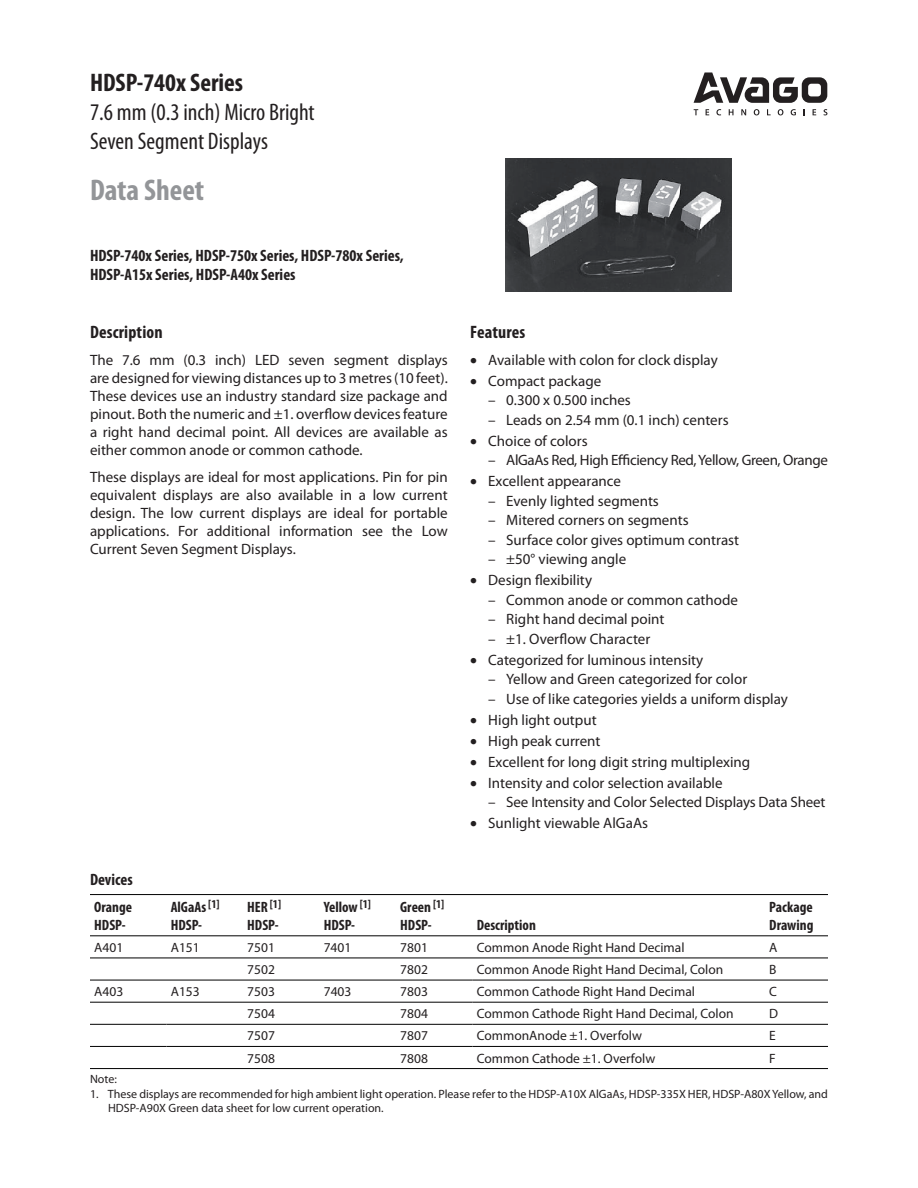
<style>
.page{position:relative;width:918px;height:1188px;background:#fff}
.page>*{position:absolute;margin:0;border:0;box-sizing:border-box;transform-origin:0 0}
.t1{font:700 condensed 30px "Myriad Pro";color:#939598}
.t2{font:700 condensed 25.5px "Myriad Pro";color:#231f20}
.t3{font:condensed 24px/28.8px "Myriad Pro";color:#231f20}
.t4{font:700 condensed 18px "Myriad Pro";letter-spacing:.01em;color:#231f20}
.t5{font:700 condensed 16.5px/19.8px "Myriad Pro";color:#231f20}
.t6{font:15px/18px "Myriad Pro";color:#231f20}
.t7{font:700 condensed 15px/18px "Myriad Pro";color:#231f20}
.t8{font:15px/21px "Myriad Pro";letter-spacing:-.025em;color:#231f20}
.t9{font:13.5px "Myriad Pro";color:#231f20}
.t10{font:12px/14.4px "Myriad Pro";color:#231f20}
</style>
<div class="page">
<img style="left:505px;top:158px;width:227px;height:134px">
<svg style="left:694px;top:109px;width:4px;height:6px"></svg>
<svg style="left:706px;top:109px;width:3px;height:6px"></svg>
<svg style="left:716px;top:109px;width:5px;height:6px"></svg>
<svg style="left:729px;top:109px;width:5px;height:6px"></svg>
<svg style="left:741px;top:109px;width:5px;height:6px"></svg>
<svg style="left:754px;top:109px;width:5px;height:6px"></svg>
<svg style="left:767px;top:109px;width:4px;height:6px"></svg>
<svg style="left:778px;top:109px;width:5px;height:6px"></svg>
<svg style="left:791px;top:109px;width:5px;height:6px"></svg>
<svg style="left:813px;top:109px;width:3px;height:6px"></svg>
<svg style="left:824px;top:109px;width:3px;height:6px"></svg>
<svg style="left:694px;top:72px;width:133px;height:31px"></svg>
<hr style="left:90px;top:894px;width:738px;height:1px;background:#000">
<hr style="left:90px;top:936px;width:738px;height:1px;background:#000">
<hr style="left:90px;top:958px;width:738px;height:1px;background:#000">
<hr style="left:90px;top:980px;width:383px;height:1px;background:#000">
<hr style="left:243px;top:1002px;width:229px;height:1px;background:#000">
<hr style="left:166px;top:1024px;width:306px;height:1px;background:#000">
<hr style="left:166px;top:1046px;width:306px;height:1px;background:#000">
<hr style="left:472px;top:980px;width:293px;height:1px;background:#000">
<hr style="left:472px;top:1002px;width:293px;height:1px;background:#000">
<hr style="left:472px;top:1024px;width:293px;height:1px;background:#000">
<hr style="left:472px;top:1046px;width:293px;height:1px;background:#000">
<hr style="left:765px;top:980px;width:63px;height:1px;background:#000">
<hr style="left:90px;top:1002px;width:153px;height:1px;background:#000">
<hr style="left:765px;top:1002px;width:63px;height:1px;background:#000">
<hr style="left:90px;top:1024px;width:76px;height:1px;background:#000">
<hr style="left:765px;top:1024px;width:63px;height:1px;background:#000">
<hr style="left:90px;top:1046px;width:76px;height:1px;background:#000">
<hr style="left:765px;top:1046px;width:63px;height:1px;background:#000">
<hr style="left:90px;top:1068px;width:738px;height:1px;background:#000">
<h2 class="t2" style="left:90px;top:73px;width:155px">HDSP-740x Series</h2>
<h3 class="t3" style="left:90px;top:99px;width:226px">7.6 mm (0.3 inch) Micro Bright<br>Seven Segment Displays</h3>
<h1 class="t1" style="left:90px;top:179px;width:116px">Data Sheet</h1>
<p class="t5" style="left:90px;top:246px;width:315px">HDSP-740x Series, HDSP-750x Series, HDSP-780x Series,<br>HDSP-A15x Series, HDSP-A40x Series</p>
<p class="t4" style="left:90px;top:325px;width:74px">Description</p>
<p class="t6" style="left:90px;top:351px;width:359px;text-align:justify">The 7.6 mm (0.3 inch) LED seven segment displays are designed for viewing distances up to 3 metres (10 feet).<br>These devices use an industry standard size package and pinout. Both the numeric and ±1. overflow devices feature a right hand decimal point. All devices are available as either common anode or common cathode.</p>
<p class="t6" style="left:90px;top:468px;width:359px;text-align:justify">These displays are ideal for most applications. Pin for pin equiv alent displays are also available in a low current design. The low current displays are ideal for portable applica tions. For additional information see the Low Current Seven Segment Displays.</p>
<p class="t5" style="left:90px;top:871px;width:44px">Devices</p>
<p class="t7" style="left:94px;top:899px;width:39px">Orange<br>HDSP-</p>
<p class="t7" style="left:171px;top:899px;width:50px">AlGaAs <sup>[1]<br></sup>HDSP-</p>
<p class="t7" style="left:247px;top:899px;width:35px">HER <sup>[1]<br></sup>HDSP-</p>
<p class="t7" style="left:324px;top:899px;width:49px">Yellow <sup>[1]<br></sup>HDSP-</p>
<p class="t7" style="left:400px;top:899px;width:46px">Green <sup>[1]<br></sup>HDSP-</p>
<p class="t4" style="left:470px;top:325px;width:57px">Features</p>
<p class="t6" style="left:488px;top:350px;width:231px;line-height:21px">Available with colon for clock display<br>Compact package</p>
<p class="t6" style="left:488px;top:392px;width:144px">– 0.300 x 0.500 inches</p>
<p class="t6" style="left:488px;top:410px;width:242px;line-height:21px">– Leads on 2.54 mm (0.1 inch) centers<br>Choice of colors</p>
<p class="t8" style="left:488px;top:450px;width:341px">– AlGaAs Red, High Efficiency Red, Yellow, Green, Orange<br>Excellent appearance</p>
<p class="t6" style="left:488px;top:492px;width:172px">– Evenly lighted segments</p>
<p class="t6" style="left:488px;top:512px;width:202px">– Mitered corners on segments</p>
<p class="t6" style="left:488px;top:531px;width:252px">– Surface color gives optimum contrast</p>
<p class="t6" style="left:488px;top:549px;width:139px;line-height:21px">– ±50° viewing angle<br>Design flexibility</p>
<p class="t6" style="left:488px;top:591px;width:251px">– Common anode or common cathode</p>
<p class="t6" style="left:488px;top:611px;width:178px">– Right hand decimal point</p>
<p class="t6" style="left:488px;top:629px;width:217px;line-height:21px">– ±1. Overflow Character<br>Categorized for luminous intensity</p>
<p class="t6" style="left:488px;top:671px;width:260px">– Yellow and Green categorized for color</p>
<p class="t6" style="left:488px;top:689px;width:301px;line-height:21px">– Use of like categories yields a uniform display High light output<br>High peak current<br>Excellent for long digit string multiplexing Intensity and color selection available</p>
<p class="t6" style="left:488px;top:792px;width:339px;line-height:21px">– See Intensity and Color Selected Displays Data Sheet<br>Sunlight viewable AlGaAs</p>
<p class="t7" style="left:477px;top:917px;width:61px">Description</p>
<p class="t7" style="left:769px;top:899px;width:46px">Package<br>Drawing</p>
<p class="t9" style="left:94px;top:942px;width:31px">A401</p>
<p class="t9" style="left:171px;top:942px;width:31px">A151</p>
<p class="t9" style="left:247px;top:942px;width:29px">7501</p>
<p class="t9" style="left:324px;top:942px;width:29px">7401</p>
<p class="t9" style="left:400px;top:942px;width:29px">7801</p>
<p class="t9" style="left:477px;top:942px;width:209px">Common Anode Right Hand Decimal</p>
<p class="t9" style="left:769px;top:942px;width:10px">A</p>
<p class="t9" style="left:247px;top:964px;width:29px">7502</p>
<p class="t9" style="left:400px;top:964px;width:29px">7802</p>
<p class="t9" style="left:477px;top:964px;width:248px">Common Anode Right Hand Decimal, Colon</p>
<p class="t9" style="left:769px;top:964px;width:9px">B</p>
<p class="t9" style="left:94px;top:987px;width:31px">A403</p>
<p class="t9" style="left:171px;top:987px;width:31px">A153</p>
<p class="t9" style="left:247px;top:987px;width:29px">7503</p>
<p class="t9" style="left:324px;top:987px;width:29px">7403</p>
<p class="t9" style="left:400px;top:987px;width:29px">7803</p>
<p class="t9" style="left:477px;top:987px;width:220px">Common Cathode Right Hand Decimal</p>
<p class="t9" style="left:769px;top:987px;width:9px">C</p>
<p class="t9" style="left:247px;top:1009px;width:29px">7504</p>
<p class="t9" style="left:400px;top:1009px;width:29px">7804</p>
<p class="t9" style="left:477px;top:1009px;width:258px">Common Cathode Right Hand Decimal, Colon</p>
<p class="t9" style="left:769px;top:1009px;width:10px">D</p>
<p class="t9" style="left:247px;top:1031px;width:29px">7507</p>
<p class="t9" style="left:400px;top:1031px;width:29px">7807</p>
<p class="t9" style="left:477px;top:1031px;width:167px">CommonAnode ±1. Overfolw</p>
<p class="t9" style="left:769px;top:1031px;width:8px">E</p>
<p class="t9" style="left:247px;top:1053px;width:29px">7508</p>
<p class="t9" style="left:400px;top:1053px;width:29px">7808</p>
<p class="t9" style="left:477px;top:1053px;width:180px">Common Cathode ±1. Overfolw</p>
<p class="t9" style="left:769px;top:1053px;width:8px">F</p>
<p class="t10" style="left:90px;top:1073px;width:28px">Note:</p>
<p class="t10" style="left:108px;top:1087px;width:721px;text-indent:-18px">1. These displays are recommended for high ambient light operation. Please refer to the HDSP-A10X AlGaAs, HDSP-335X HER, HDSP-A80X Yellow, and<br>HDSP-A90X Green data sheet for low current operation.</p>
</div>
